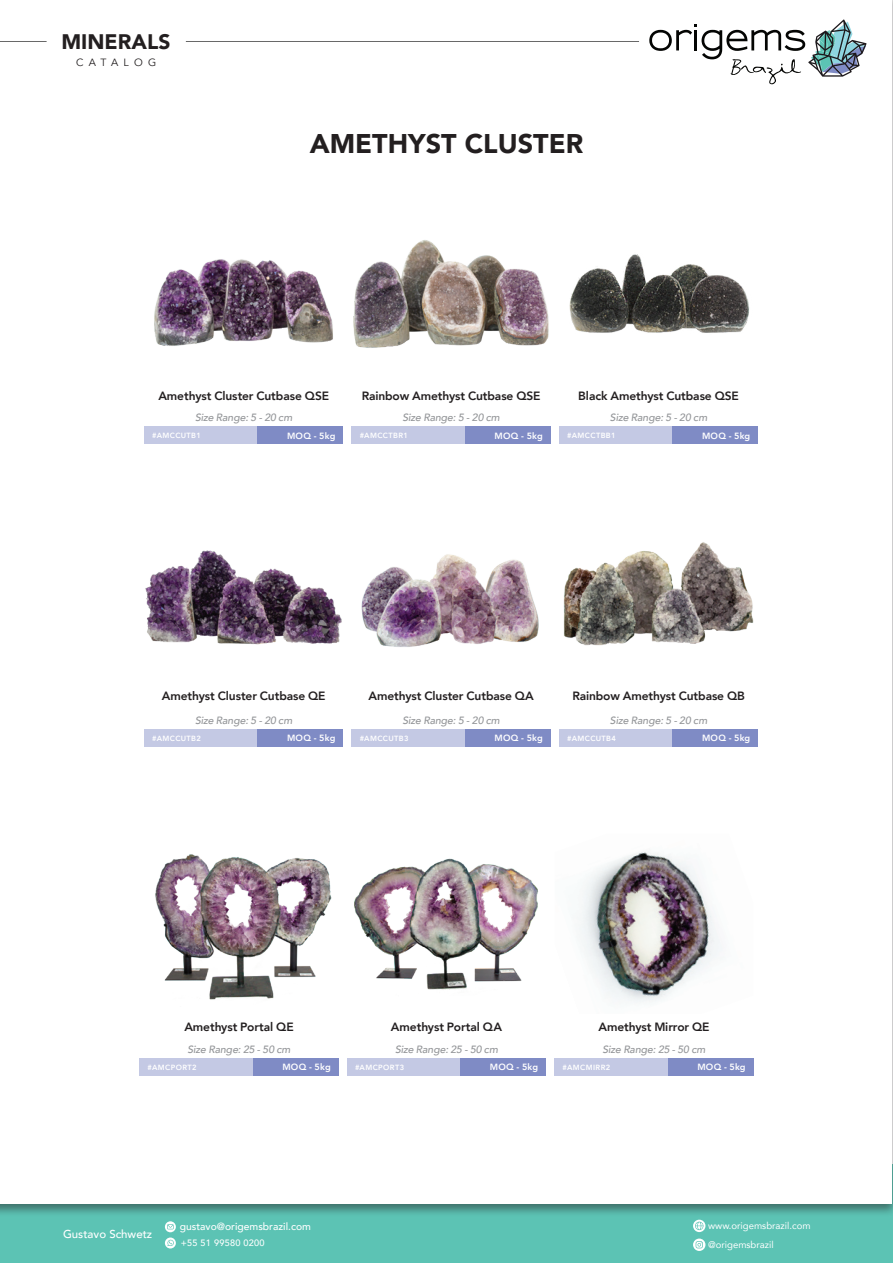
<style>
.page{position:relative;width:893px;height:1263px;background:#fff}
.page>*{position:absolute;margin:0;border:0;box-sizing:border-box;transform-origin:0 0}
.t1{font:900 27px "Avenir";color:#231f20}
.t2{font:900 21px "Avenir";color:#231f20}
.t3{font:800 12px "Avenir";letter-spacing:-.01em;color:#231f20}
.t4{font:500 11.55px "Avenir";color:#fff}
.t5{font:italic 500 10.5px "Avenir";letter-spacing:-.005em;color:#939598}
.t6{font:10.5px "Avenir";letter-spacing:.5em;color:#231f20}
.t7{font:500 10.35px "Avenir";color:#fff}
.t8{font:9.6px "Avenir";color:#fff}
.t9{font:500 9.15px "Avenir";letter-spacing:.025em;color:#fff}
.t10{font:800 9px "Avenir";letter-spacing:.025em;color:#fff}
.t11{font:800 7.5px "Avenir";letter-spacing:.05em;color:#fff}
</style>
<div class="page">
<svg style="left:0;top:1170px;width:893px;height:93px;background:#59bbad"></svg>
<div style="left:0;top:0;width:892px;height:1204px;background:#fff"></div>
<svg style="left:649px;top:20px;width:217px;height:64px"></svg>
<hr style="left:0;top:41px;width:47px;height:1px;background:#000">
<hr style="left:186px;top:41px;width:453px;height:1px;background:#000">
<svg style="left:693px;top:1238px;width:12px;height:13px"></svg>
<svg style="left:693px;top:1220px;width:12px;height:12px"></svg>
<svg style="left:165px;top:1221px;width:11px;height:27px"></svg>
<img style="left:154px;top:259px;width:179px;height:87px">
<img style="left:145px;top:550px;width:197px;height:95px">
<img style="left:361px;top:554px;width:178px;height:93px">
<img style="left:569px;top:254px;width:180px;height:79px">
<img style="left:353px;top:240px;width:196px;height:108px">
<img style="left:563px;top:542px;width:191px;height:104px">
<div style="left:144px;top:427px;width:125px;height:17px;background:#c4c9e4"></div>
<div style="left:258px;top:427px;width:85px;height:17px;background:#7f8bc5"></div>
<div style="left:352px;top:427px;width:124px;height:17px;background:#c4c9e4"></div>
<div style="left:465px;top:427px;width:85px;height:17px;background:#7f8bc5"></div>
<div style="left:559px;top:427px;width:124px;height:17px;background:#c4c9e4"></div>
<div style="left:673px;top:427px;width:85px;height:17px;background:#7f8bc5"></div>
<div style="left:144px;top:730px;width:125px;height:17px;background:#c4c9e4"></div>
<div style="left:258px;top:730px;width:85px;height:17px;background:#7f8bc5"></div>
<div style="left:352px;top:730px;width:124px;height:17px;background:#c4c9e4"></div>
<div style="left:465px;top:730px;width:85px;height:17px;background:#7f8bc5"></div>
<div style="left:559px;top:730px;width:124px;height:17px;background:#c4c9e4"></div>
<div style="left:673px;top:730px;width:85px;height:17px;background:#7f8bc5"></div>
<img style="left:155px;top:854px;width:177px;height:146px">
<img style="left:354px;top:858px;width:184px;height:132px">
<img style="left:577px;top:851px;width:145px;height:152px">
<div style="left:140px;top:1058px;width:124px;height:18px;background:#c4c9e4"></div>
<div style="left:253px;top:1058px;width:85px;height:18px;background:#7f8bc5"></div>
<div style="left:347px;top:1058px;width:124px;height:18px;background:#c4c9e4"></div>
<div style="left:461px;top:1058px;width:85px;height:18px;background:#7f8bc5"></div>
<div style="left:555px;top:1058px;width:124px;height:18px;background:#c4c9e4"></div>
<div style="left:668px;top:1058px;width:85px;height:18px;background:#7f8bc5"></div>
<h2 class="t2" style="left:62px;top:23px;width:110px">MINERALS</h2>
<p class="t6" style="left:76px;top:56px;width:82px">CATALOG</p>
<h1 class="t1" style="left:310px;top:121px;width:275px">AMETHYST CLUSTER</h1>
<p class="t3" style="left:158px;top:387px;width:172px">Amethyst Cluster Cutbase QSE</p>
<p class="t5" style="left:195px;top:411px;width:99px">Size Range: 5 - 20 cm</p>
<p class="t3" style="left:362px;top:387px;width:180px">Rainbow Amethyst Cutbase QSE</p>
<p class="t5" style="left:402px;top:411px;width:99px">Size Range: 5 - 20 cm</p>
<p class="t3" style="left:578px;top:387px;width:162px">Black Amethyst Cutbase QSE</p>
<p class="t5" style="left:610px;top:411px;width:99px">Size Range: 5 - 20 cm</p>
<p class="t11" style="left:152px;top:430px;width:50px">#AMCCUTB1</p>
<p class="t10" style="left:287px;top:428px;width:50px">MOQ - 5kg</p>
<p class="t11" style="left:360px;top:430px;width:50px">#AMCCTBR1</p>
<p class="t10" style="left:495px;top:428px;width:50px">MOQ - 5kg</p>
<p class="t11" style="left:567px;top:430px;width:50px">#AMCCTBB1</p>
<p class="t10" style="left:702px;top:428px;width:50px">MOQ - 5kg</p>
<p class="t3" style="left:162px;top:687px;width:165px">Amethyst Cluster Cutbase QE</p>
<p class="t5" style="left:195px;top:714px;width:99px">Size Range: 5 - 20 cm</p>
<p class="t3" style="left:368px;top:687px;width:167px">Amethyst Cluster Cutbase QA</p>
<p class="t5" style="left:402px;top:714px;width:99px">Size Range: 5 - 20 cm</p>
<p class="t3" style="left:572px;top:687px;width:174px">Rainbow Amethyst Cutbase QB</p>
<p class="t5" style="left:610px;top:714px;width:99px">Size Range: 5 - 20 cm</p>
<p class="t11" style="left:152px;top:733px;width:50px">#AMCCUTB2</p>
<p class="t10" style="left:287px;top:731px;width:50px">MOQ - 5kg</p>
<p class="t11" style="left:360px;top:733px;width:50px">#AMCCUTB3</p>
<p class="t10" style="left:495px;top:731px;width:50px">MOQ - 5kg</p>
<p class="t11" style="left:567px;top:733px;width:50px">#AMCCUTB4</p>
<p class="t10" style="left:702px;top:731px;width:50px">MOQ - 5kg</p>
<p class="t3" style="left:184px;top:1017px;width:111px">Amethyst Portal QE</p>
<p class="t5" style="left:188px;top:1043px;width:104px">Size Range: 25 - 50 cm</p>
<p class="t3" style="left:391px;top:1017px;width:113px">Amethyst Portal QA</p>
<p class="t5" style="left:395px;top:1043px;width:104px">Size Range: 25 - 50 cm</p>
<p class="t3" style="left:598px;top:1017px;width:113px">Amethyst Mirror QE</p>
<p class="t5" style="left:602px;top:1043px;width:104px">Size Range: 25 - 50 cm</p>
<p class="t11" style="left:148px;top:1061px;width:51px">#AMCPORT2</p>
<p class="t10" style="left:282px;top:1060px;width:50px">MOQ - 5kg</p>
<p class="t11" style="left:355px;top:1061px;width:51px">#AMCPORT3</p>
<p class="t10" style="left:490px;top:1060px;width:50px">MOQ - 5kg</p>
<p class="t11" style="left:562px;top:1061px;width:49px">#AMCMIRR2</p>
<p class="t10" style="left:697px;top:1060px;width:50px">MOQ - 5kg</p>
<p class="t4" style="left:63px;top:1223px;width:91px">Gustavo Schwetz</p>
<p class="t7" style="left:180px;top:1217px;width:133px">gustavo@origemsbrazil.com</p>
<p class="t9" style="left:181px;top:1235px;width:85px">+55 51 99580 0200</p>
<p class="t8" style="left:708px;top:1218px;width:104px">www.origemsbrazil.com</p>
<p class="t8" style="left:708px;top:1237px;width:67px">@origemsbrazil</p>
</div>
